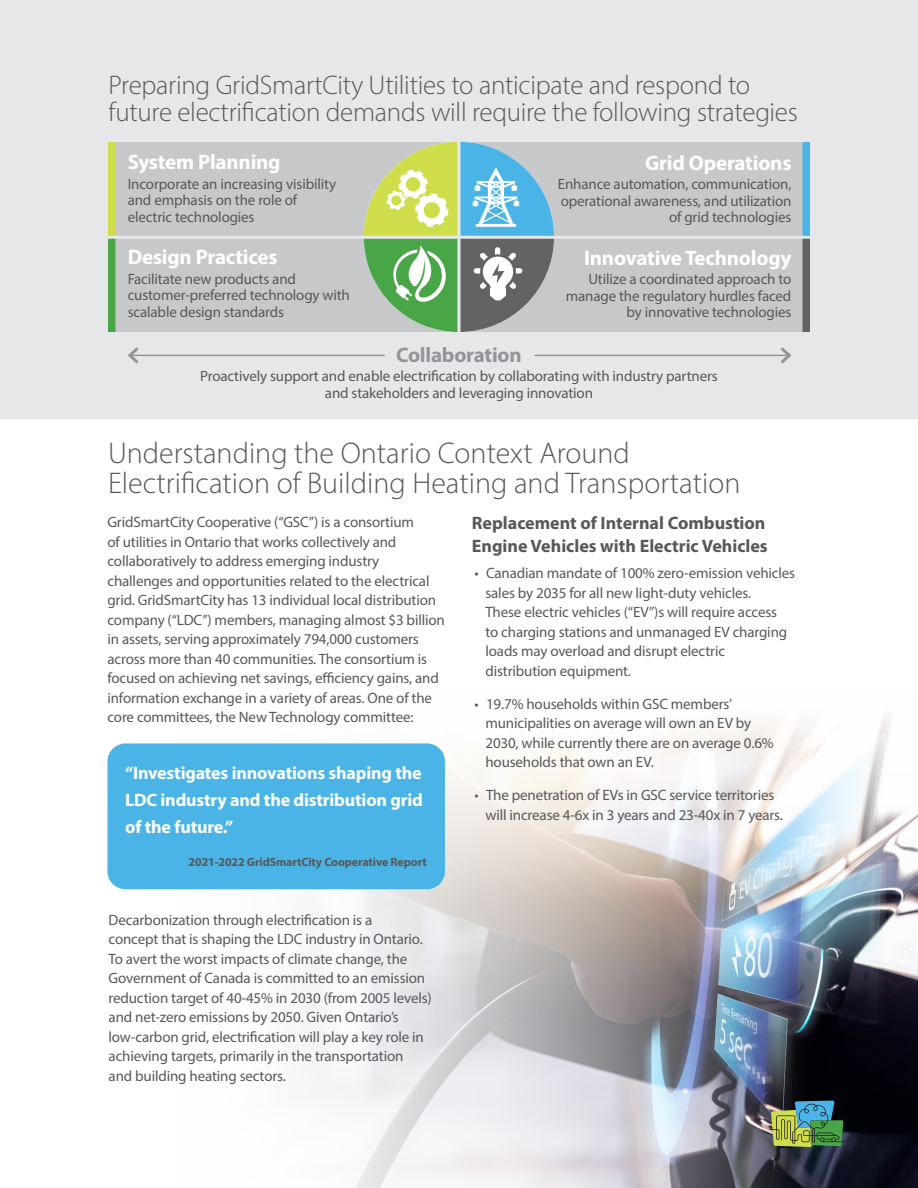
<style>
.page{position:relative;width:918px;height:1188px;background:#fff}
.page>*{position:absolute;margin:0;border:0;box-sizing:border-box;transform-origin:0 0}
.t1{font:300 30px/30px "Myriad Pro";color:#57585a}
.t2{font:300 27px/27px "Myriad Pro";letter-spacing:-.01em;color:#57585a}
.Body{font:700 21px "Myriad Pro";letter-spacing:-.01em;color:#fff}
.Body-2{font:700 21px "Myriad Pro";letter-spacing:-.01em;color:#939598}
.Body-3{font:700 18px/27px "Myriad Pro";letter-spacing:-.01em;color:#fff;text-align:justify}
.H_3{font:700 18px/22.5px "Myriad Pro";color:#57585a}
.Body-4{font:15px/19.5px "Myriad Pro";letter-spacing:-.01em;color:#57585a}
.Body-5{font:700 12px "Myriad Pro";letter-spacing:-.01em;color:#57585a}
</style>
<div class="page">
<div style="left:0;top:0;width:918px;height:418px;background:#e6e7e9"></div>
<div style="left:109px;top:237px;width:350px;height:95px;background:#c7c8ca"></div>
<div style="left:459px;top:237px;width:350px;height:95px;background:#c7c8ca"></div>
<div style="left:109px;top:142px;width:350px;height:95px;background:#c7c8ca"></div>
<div style="left:459px;top:142px;width:350px;height:95px;background:#c7c8ca"></div>
<img style="left:824px;top:717px;width:94px;height:471px">
<img style="left:139px;top:721px;width:679px;height:467px">
<div style="left:107px;top:743px;width:338px;height:146px;background:#4bb4e6;border-radius:18px"></div>
<svg style="left:770px;top:1101px;width:75px;height:46px;background:#628d5f"></svg>
<svg style="left:460px;top:142px;width:94px;height:94px;fill:#4bb4e6"></svg>
<svg style="left:460px;top:239px;width:94px;height:93px;fill:#636366"></svg>
<svg style="left:364px;top:142px;width:94px;height:94px;fill:#d0dd4a"></svg>
<svg style="left:364px;top:239px;width:94px;height:93px;fill:#48a647"></svg>
<svg style="left:393px;top:245px;width:54px;height:58px;background:#8ac689"></svg>
<svg style="left:472px;top:167px;width:47px;height:60px;background:#8ccfee"></svg>
<svg style="left:474px;top:247px;width:48px;height:53px;background:#a4a4a6"></svg>
<svg style="left:386px;top:170px;width:63px;height:57px;background:#dfe886"></svg>
<hr style="left:458px;top:138px;width:2px;height:199px;background:#e6e7e9">
<div style="left:108px;top:142px;width:8px;height:95px;background:#d0dd4a"></div>
<div style="left:802px;top:142px;width:8px;height:95px;background:#4bb4e6"></div>
<div style="left:108px;top:238px;width:8px;height:94px;background:#48a647"></div>
<div style="left:802px;top:238px;width:8px;height:94px;background:#636366"></div>
<hr style="left:99px;top:236px;width:719px;height:3px;background:#e6e7e9">
<hr style="left:534px;top:355px;width:255px;height:1px;background:#939598">
<svg style="left:777px;top:347px;width:15px;height:17px"></svg>
<hr style="left:130px;top:355px;width:255px;height:1px;background:#939598">
<svg style="left:128px;top:347px;width:14px;height:17px"></svg>
<h2 class="t2" style="left:109px;top:71px;width:691px">Preparing GridSmartCity Utilities to anticipate and respond to future electrification demands will require the following strategies</h2>
<p class="Body" style="left:128px;top:149px;width:154px">System Planning</p>
<p class="Body-4" style="left:128px;top:175px;width:210px;line-height:16.5px">Incorporate an increasing visibility and emphasis on the role of electric technologies</p>
<p class="Body" style="left:645px;top:149px;width:148px">Grid Operations</p>
<p class="Body-4" style="left:558px;top:176px;width:235px;line-height:16.5px;text-align:right">Enhance automation, communication, operational awareness, and utilization of grid technologies</p>
<p class="Body" style="left:128px;top:244px;width:151px">Design Practices</p>
<p class="Body-4" style="left:128px;top:270px;width:224px;line-height:16.5px">Facilitate new products and customer-preferred technology with scalable design standards</p>
<p class="Body" style="left:584px;top:244px;width:209px">Innovative Technology</p>
<p class="Body-4" style="left:566px;top:271px;width:227px;line-height:16.5px;text-align:right">Utilize a coordinated approach to manage the regulatory hurdles faced by innovative technologies</p>
<p class="Body-2" style="left:396px;top:341px;width:127px">Collaboration</p>
<p class="Body-4" style="left:200px;top:368px;width:519px;line-height:16.5px;text-align:center">Proactively support and enable electrification by collaborating with industry partners and stakeholders and leveraging innovation</p>
<h2 class="t1" style="left:108px;top:438px;width:634px">Understanding the Ontario Context Around<br>Electrification of Building Heating and Transportation</h2>
<p class="Body-4" style="left:107px;top:512px;width:339px">GridSmartCity Cooperative (“GSC”) is a consortium<br>of utilities in Ontario that works collectively and collaboratively to address emerging industry challenges and opportunities related to the electrical grid. GridSmartCity has 13 individual local distribution company (“LDC”) members, managing almost $3 billion in assets, serving approximately 794,000 customers across more than 40 communities. The consortium is focused on achieving net savings, efficiency gains, and information exchange in a variety of areas. One of the core committees, the New Technology committee:</p>
<p class="Body-3" style="left:125px;top:759px;width:299px">“Investigates innovations shaping the LDC industry and the distribution grid of the future.”</p>
<p class="Body-5" style="left:189px;top:854px;width:240px">2021-2022 GridSmartCity Cooperative Report</p>
<p class="Body-4" style="left:109px;top:910px;width:325px">Decarbonization through electrification is a<br>concept that is shaping the LDC industry in Ontario.<br>To avert the worst impacts of climate change, the Government of Canada is committed to an emission reduction target of 40-45% in 2030 (from 2005 levels) and net-zero emissions by 2050. Given Ontario’s low-carbon grid, electrification will play a key role in achieving targets, primarily in the transportation<br>and building heating sectors.</p>
<p class="H_3" style="left:472px;top:511px;width:297px">Replacement of Internal Combustion<br>Engine Vehicles with Electric Vehicles</p>
<p class="Body-4" style="left:485px;top:563px;width:311px;text-indent:-11px">• Canadian mandate of 100% zero-emission vehicles sales by 2035 for all new light-duty vehicles.<br>These electric vehicles (“EV”)s will require access<br>to charging stations and unmanaged EV charging loads may overload and disrupt electric distribution equipment.</p>
<p class="Body-4" style="left:485px;top:694px;width:290px;text-indent:-11px">• 19.7% households within GSC members’ municipalities on average will own an EV by 2030, while currently there are on average 0.6% households that own an EV.</p>
<p class="Body-4" style="left:485px;top:785px;width:299px;text-indent:-11px">• The penetration of EVs in GSC service territories will increase 4-6x in 3 years and 23-40x in 7 years.</p>
</div>
